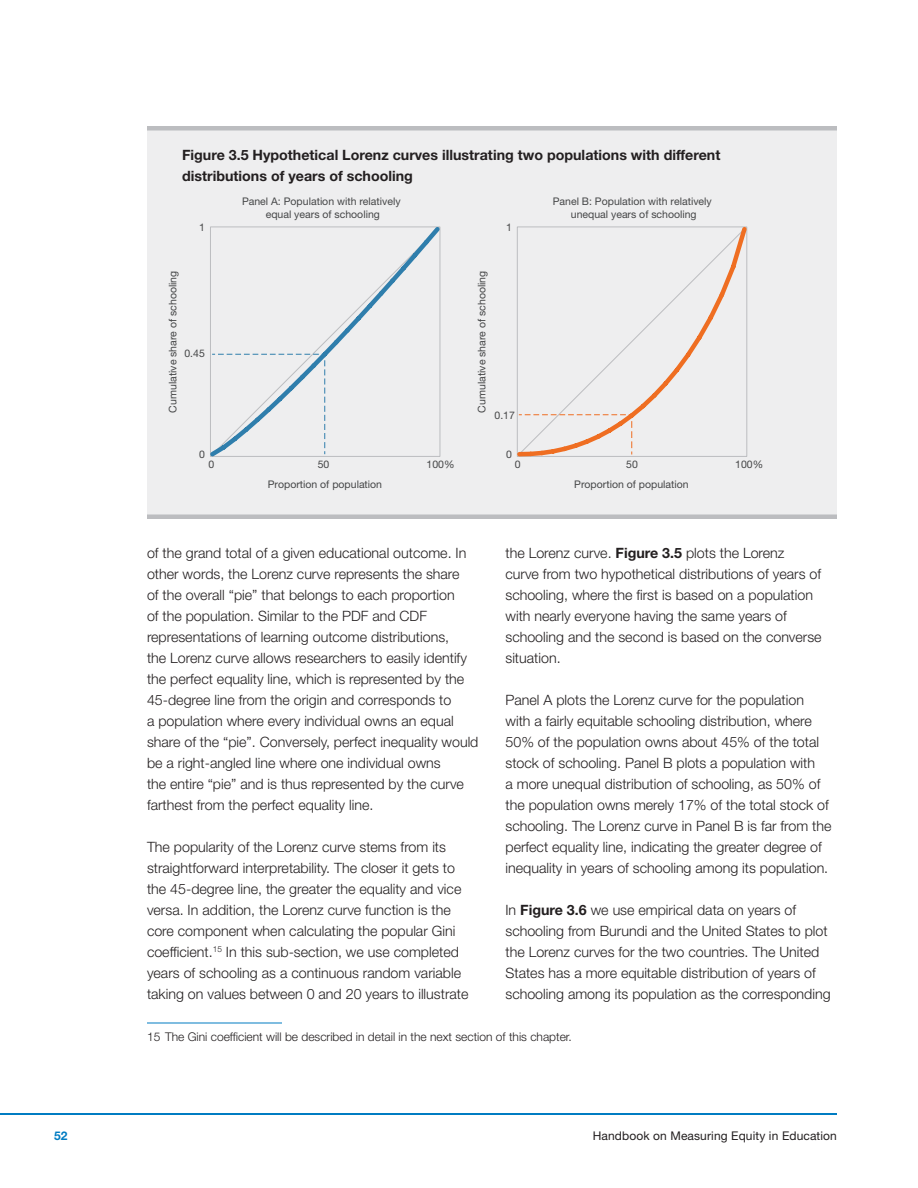
<style>
.page{position:relative;width:918px;height:1188px;background:#fff}
.page>*{position:absolute;margin:0;border:0;box-sizing:border-box;transform-origin:0 0}
.Body{font:300 14.25px/21px "Helvetica Neue LT Std";color:#231f20}
.t1{font:700 14.25px/21px "Helvetica Neue LT Std";color:#231f20}
.Footnote{font:300 12px "Helvetica Neue LT Std";color:#231f20}
.t2{font:12px "Helvetica Neue LT Std";letter-spacing:.01em;color:#231f20}
.t3{font:700 12px "Helvetica Neue LT Std";color:#007cc2}
.t4{font:10.5px/12.6px "Helvetica Neue LT Std";color:#454647;text-align:center}
.s1{font-weight:700}
</style>
<div class="page">
<hr style="left:0;top:1113px;width:837px;height:2px;background:#007cc2">
<hr style="left:147px;top:1023px;width:135px;height:1px;background:#007cc2">
<div style="left:147px;top:126px;width:690px;height:393px;background:#eeeeef"></div>
<div style="left:206px;top:223px;width:238px;height:237px;background:#eeeeef"></div>
<svg style="left:515px;top:224px;width:235px;height:235px;background:#ebe7e6"></svg>
<p class="t1" style="left:182px;top:144px;width:540px">Figure 3.5 Hypothetical Lorenz curves illustrating two populations with different distributions of years of schooling</p>
<p class="t4" style="left:199px;top:221px;width:7px">1</p>
<p class="t4" style="left:242px;top:195px;width:160px">Panel A: Population with relatively equal years of schooling</p>
<p class="t4" style="left:553px;top:195px;width:161px">Panel B: Population with relatively unequal years of schooling</p>
<p class="t4" style="left:506px;top:221px;width:7px">1</p>
<p class="t4" style="left:166px;top:413px;width:143px;rotate:-90deg">Cumulative share of schooling</p>
<p class="t4" style="left:475px;top:413px;width:143px;rotate:-90deg">Cumulative share of schooling</p>
<p class="t4" style="left:184px;top:347px;width:22px">0.45</p>
<p class="t4" style="left:495px;top:408px;width:22px">0.17</p>
<p class="t4" style="left:199px;top:448px;width:7px">0</p>
<p class="t4" style="left:506px;top:448px;width:7px">0</p>
<p class="t4" style="left:208px;top:458px;width:7px">0</p>
<p class="t4" style="left:318px;top:458px;width:13px">50</p>
<p class="t4" style="left:427px;top:458px;width:30px">100%</p>
<p class="t4" style="left:515px;top:458px;width:7px">0</p>
<p class="t4" style="left:626px;top:458px;width:13px">50</p>
<p class="t4" style="left:735px;top:458px;width:30px">100%</p>
<p class="t4" style="left:268px;top:478px;width:116px">Proportion of population</p>
<p class="t4" style="left:574px;top:478px;width:116px">Proportion of population</p>
<p class="Body" style="left:147px;top:542px;width:333px">of the grand total of a given educational outcome. In other words, the Lorenz curve represents the share<br>of the overall “pie” that belongs to each proportion<br>of the population. Similar to the PDF and CDF representations of learning outcome distributions,<br>the Lorenz curve allows researchers to easily identify the perfect equality line, which is represented by the 45-degree line from the origin and corresponds to<br>a population where every individual owns an equal share of the “pie”. Conversely, perfect inequality would be a right-angled line where one individual owns<br>the entire “pie” and is thus represented by the curve farthest from the perfect equality line.</p>
<p class="Body" style="left:147px;top:836px;width:323px">The popularity of the Lorenz curve stems from its straightforward interpretability. The closer it gets to the 45-degree line, the greater the equality and vice versa. In addition, the Lorenz curve function is the core component when calculating the popular Gini coefficient.<sup>15</sup> In this sub-section, we use completed years of schooling as a continuous random variable taking on values between 0 and 20 years to illustrate</p>
<p class="Footnote" style="left:147px;top:1029px;width:426px">15 The Gini coefficient will be described in detail in the next section of this chapter.</p>
<p class="Body" style="left:506px;top:542px;width:318px">the Lorenz curve. <span class="s1">Figure 3.5</span> plots the Lorenz<br>curve from two hypothetical distributions of years of schooling, where the first is based on a population with nearly everyone having the same years of schooling and the second is based on the converse situation.</p>
<p class="Body" style="left:506px;top:689px;width:328px">Panel A plots the Lorenz curve for the population with a fairly equitable schooling distribution, where 50% of the population owns about 45% of the total stock of schooling. Panel B plots a population with<br>a more unequal distribution of schooling, as 50% of the population owns merely 17% of the total stock of schooling. The Lorenz curve in Panel B is far from the perfect equality line, indicating the greater degree of inequality in years of schooling among its population.</p>
<p class="Body" style="left:506px;top:899px;width:327px">In <span class="s1">Figure 3.6</span> we use empirical data on years of schooling from Burundi and the United States to plot the Lorenz curves for the two countries. The United States has a more equitable distribution of years of schooling among its population as the corresponding</p>
<p class="t3" style="left:54px;top:1128px;width:15px">52</p>
<p class="t2" style="left:593px;top:1128px;width:246px">Handbook on Measuring Equity in Education</p>
</div>
